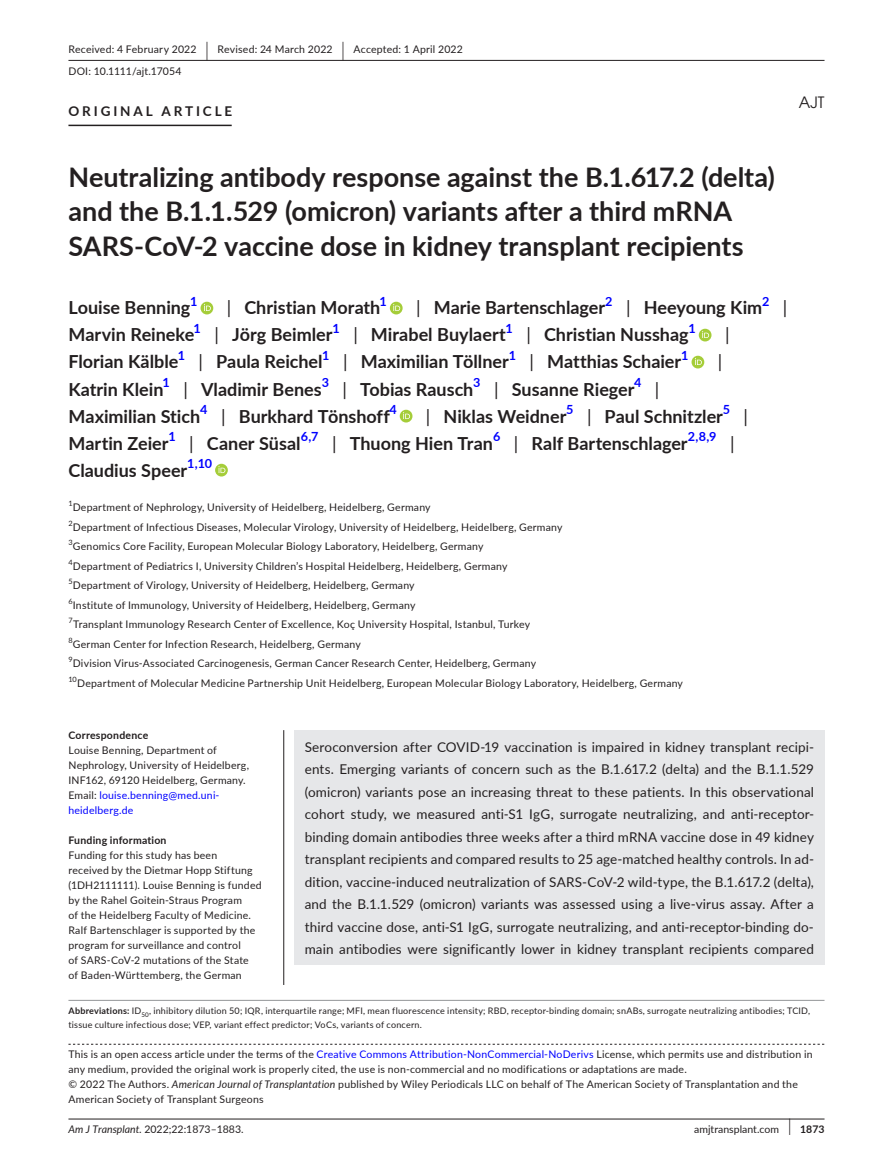
<style>
.page{position:relative;width:893px;height:1174px;background:#fff}
.page>*{position:absolute;margin:0;border:0;box-sizing:border-box;transform-origin:0 0}
.t1{font:700 27px/34.5px "Lato";letter-spacing:-.005em;color:#231f20}
.t2{font:700 18px/27px "Lato";color:#231f20}
.t3{font:18px "Lato";color:#231f20}
.t4{font:15.6px "Avant Garde";color:#231f20}
.t5{font:13.5px/22.5px "Lato";letter-spacing:.01em;color:#231f20;text-align:justify}
.t6{font:700 13.5px "Lato";letter-spacing:.215em;color:#231f20}
.t7{font:700 12.6px "Lato";color:#00f}
.t8{font:10.5px/15px "Lato";letter-spacing:.02em;color:#231f20}
.t9{font:10.5px "Lato";color:#231f20}
.t10{font:700 10.5px "Lato";letter-spacing:.02em;color:#231f20}
.t11{font:9px/13.5px "Lato";letter-spacing:.025em;color:#231f20}
.s1{font-size:19.65px}
.s2{font-weight:400}
.s3{color:#00f}
.s4{font-weight:700}
.s5{font-style:italic}
.s6{font-weight:400;font-size:17.4px}
</style>
<div class="page">
<hr style="left:68px;top:1118px;width:756px;height:1px;background:#231f20">
<hr style="left:68px;top:60px;width:756px;height:1px;background:#231f20">
<hr style="left:68px;top:125px;width:164px;height:1px;background:#231f20">
<div style="left:201px;top:302px;width:12px;height:12px;background:#a5cd39;border-radius:50%"></div>
<svg style="left:204px;top:304px;width:7px;height:7px"></svg>
<div style="left:390px;top:302px;width:13px;height:12px;background:#a5cd39;border-radius:50%"></div>
<svg style="left:393px;top:304px;width:7px;height:7px"></svg>
<div style="left:699px;top:329px;width:12px;height:12px;background:#a5cd39;border-radius:50%"></div>
<svg style="left:702px;top:331px;width:7px;height:7px"></svg>
<div style="left:691px;top:356px;width:13px;height:12px;background:#a5cd39;border-radius:50%"></div>
<svg style="left:695px;top:358px;width:7px;height:7px"></svg>
<div style="left:400px;top:410px;width:12px;height:12px;background:#a5cd39;border-radius:50%"></div>
<svg style="left:403px;top:412px;width:7px;height:7px"></svg>
<svg style="left:215px;top:464px;width:13px;height:12px"></svg>
<svg style="left:218px;top:466px;width:7px;height:7px"></svg>
<svg style="left:68px;top:1043px;width:756px;height:1px"></svg>
<hr style="left:68px;top:1000px;width:756px;height:1px;background:#939598">
<div style="left:294px;top:730px;width:530px;height:234px;background:#e6e7e9"></div>
<hr style="left:283px;top:730px;width:1px;height:255px;background:#231f20">
<p class="t8" style="left:68px;top:38px;width:396px;line-height:21.8px">Received: 4 February 2022 <span class="s1">|</span> Revised: 24 March 2022 <span class="s1">|</span> Accepted: 1 April 2022<br>DOI: 10.1111/ajt.17054</p>
<p class="t6" style="left:68px;top:101px;width:165px">ORIGINAL ARTICLE</p>
<h3 class="t4" style="left:799px;top:93px;width:27px">AJT</h3>
<h1 class="t1" style="left:68px;top:159px;width:708px">Neutralizing antibody response against the B.1.617.2 (delta) and the B.1.1.529 (omicron) variants after a third mRNA<br>SARS-CoV-2 vaccine dose in kidney transplant recipients</h1>
<h2 class="t2" style="left:68px;top:294px;width:124px">Louise Benning</h2>
<p class="t7" style="left:190px;top:292px;width:9px">1</p>
<h2 class="t2" style="left:227px;top:294px;width:155px"><span class="s2">|</span> Christian Morath</h2>
<p class="t7" style="left:380px;top:292px;width:9px">1</p>
<h2 class="t2" style="left:416px;top:294px;width:191px"><span class="s2">|</span> Marie Bartenschlager</h2>
<p class="t7" style="left:605px;top:292px;width:9px">2</p>
<h2 class="t2" style="left:626px;top:294px;width:138px"><span class="s2">|</span> Heeyoung Kim</h2>
<p class="t7" style="left:762px;top:292px;width:9px">2</p>
<h2 class="t3" style="left:783px;top:295px;width:6px">|</h2>
<h2 class="t2" style="left:68px;top:321px;width:127px">Marvin Reineke</h2>
<p class="t7" style="left:194px;top:319px;width:9px">1</p>
<h2 class="t2" style="left:214px;top:321px;width:120px"><span class="s2">|</span> Jörg Beimler</h2>
<p class="t7" style="left:333px;top:319px;width:9px">1</p>
<h2 class="t2" style="left:353px;top:321px;width:154px"><span class="s2">|</span> Mirabel Buylaert</h2>
<p class="t7" style="left:506px;top:319px;width:9px">1</p>
<h2 class="t2" style="left:526px;top:321px;width:164px"><span class="s2">|</span> Christian Nusshag</h2>
<p class="t7" style="left:688px;top:319px;width:9px">1</p>
<h2 class="t3" style="left:725px;top:322px;width:6px">|</h2>
<h2 class="t2" style="left:68px;top:348px;width:112px">Florian Kälble</h2>
<p class="t7" style="left:178px;top:346px;width:9px">1</p>
<h2 class="t2" style="left:199px;top:348px;width:126px"><span class="s2">|</span> Paula Reichel</h2>
<p class="t7" style="left:322px;top:346px;width:9px">1</p>
<h2 class="t2" style="left:343px;top:348px;width:167px"><span class="s2">|</span> Maximilian Töllner</h2>
<p class="t7" style="left:509px;top:346px;width:9px">1</p>
<h2 class="t2" style="left:530px;top:348px;width:153px"><span class="s2">|</span> Matthias Schaier</h2>
<p class="t7" style="left:681px;top:346px;width:9px">1</p>
<h2 class="t3" style="left:718px;top:349px;width:6px">|</h2>
<h2 class="t2" style="left:68px;top:375px;width:97px">Katrin Klein</h2>
<p class="t7" style="left:163px;top:373px;width:9px">1</p>
<h2 class="t2" style="left:183px;top:375px;width:140px"><span class="s2">|</span> Vladimir Benes</h2>
<p class="t7" style="left:322px;top:373px;width:9px">3</p>
<h2 class="t2" style="left:343px;top:375px;width:132px"><span class="s2">|</span> Tobias Rausch</h2>
<p class="t7" style="left:473px;top:373px;width:9px">3</p>
<h2 class="t2" style="left:494px;top:375px;width:142px"><span class="s2">|</span> Susanne Rieger</h2>
<p class="t7" style="left:634px;top:373px;width:9px">4</p>
<h2 class="t3" style="left:655px;top:376px;width:6px">|</h2>
<h2 class="t2" style="left:68px;top:402px;width:330px">Maximilian Stich<sup>4</sup> <span class="s2">|</span> Burkhard Tönshoff<sup>4</sup></h2>
<h2 class="t2" style="left:68px;top:402px;width:681px;text-indent:358px"><span class="s2">|</span> Niklas Weidner<sup>5</sup> <span class="s2">|</span> Paul Schnitzler<sup>5</sup> <span class="s2">|<br></span>Martin Zeier<sup>1</sup> <span class="s2">|</span> Caner Süsal<sup>6,7</sup> <span class="s2">|</span> Thuong Hien Tran<sup>6</sup> <span class="s2">|</span> Ralf Bartenschlager<sup>2,8,9</sup> <span class="s2">|<br></span>Claudius Speer<sup>1,10</sup></h2>
<p class="t8" style="left:68px;top:497px;width:616px;line-height:19.5px"><sup>1</sup>Department of Nephrology, University of Heidelberg, Heidelberg, Germany<br><sup>2</sup>Department of Infectious Diseases, Molecular Virology, University of Heidelberg, Heidelberg, Germany<br><sup>3</sup>Genomics Core Facility, European Molecular Biology Laboratory, Heidelberg, Germany<br><sup>4</sup>Department of Pediatrics I, University Children’s Hospital Heidelberg, Heidelberg, Germany<br><sup>5</sup>Department of Virology, University of Heidelberg, Heidelberg, Germany<br><sup>6</sup>Institute of Immunology, University of Heidelberg, Heidelberg, Germany<br><sup>7</sup>Transplant Immunology Research Center of Excellence, Koç University Hospital, Istanbul, Turkey<br><sup>8</sup>German Center for Infection Research, Heidelberg, Germany<br><sup>9</sup>Division Virus-Associated Carcinogenesis, German Cancer Research Center, Heidelberg, Germany<br><sup>10</sup>Department of Molecular Medicine Partnership Unit Heidelberg, European Molecular Biology Laboratory, Heidelberg, Germany</p>
<p class="t10" style="left:68px;top:727px;width:81px">Correspondence</p>
<p class="t8" style="left:68px;top:742px;width:182px">Louise Benning, Department of<br>Nephrology, University of Heidelberg,<br>INF162, 69120 Heidelberg, Germany.<br>Email: <span class="s3">louise.benning@med.uni&shy;heidelberg.de</span></p>
<p class="t10" style="left:68px;top:832px;width:100px">Funding information</p>
<p class="t8" style="left:68px;top:847px;width:195px">Funding for this study has been<br>received by the Dietmar Hopp Stiftung (1DH2111111). Louise Benning is funded by the Rahel Goitein-Straus Program<br>of the Heidelberg Faculty of Medicine.<br>Ralf Bartenschlager is supported by the program for surveillance and control<br>of SARS-CoV-2 mutations of the State<br>of Baden-Württemberg, the German</p>
<p class="t5" style="left:305px;top:734px;width:511px">Seroconversion after COVID-19 vaccination is impaired in kidney transplant recipi&shy;ents. Emerging variants of concern such as the B.1.617.2 (delta) and the B.1.1.529 (omicron) variants pose an increasing threat to these patients. In this observational cohort study, we measured anti-S1 IgG, surrogate neutralizing, and anti-receptor&shy;binding domain antibodies three weeks after a third mRNA vaccine dose in 49 kidney transplant recipients and compared results to 25 age-matched healthy controls. In ad&shy;dition, vaccine-induced neutralization of SARS-CoV-2 wild-type, the B.1.617.2 (delta), and the B.1.1.529 (omicron) variants was assessed using a live-virus assay. After a third vaccine dose, anti-S1 IgG, surrogate neutralizing, and anti-receptor-binding do&shy;main antibodies were significantly lower in kidney transplant recipients compared</p>
<p class="t11" style="left:68px;top:1003px;width:743px"><span class="s4">Abbreviations:</span> ID<sub>50</sub>, inhibitory dilution 50; IQR, interquartile range; MFI, mean fluorescence intensity; RBD, receptor-binding domain; snABs, surrogate neutralizing antibodies; TCID, tissue culture infectious dose; VEP, variant effect predictor; VoCs, variants of concern.</p>
<p class="t8" style="left:68px;top:1046px;width:746px">This is an open access article under the terms of the <span class="s3">Creative Commons Attribution-NonCommercial-NoDerivs</span> License, which permits use and distribution in any medium, provided the original work is properly cited, the use is non-commercial and no modifications or adaptations are made.<br>© 2022 The Authors. <span class="s5">American Journal of Transplantation</span> published by Wiley Periodicals LLC on behalf of The American Society of Transplantation and the American Society of Transplant Surgeons</p>
<p class="t9" style="left:68px;top:1121px;width:177px"><span class="s5">Am J Transplant.</span> 2022;22:1873–1883.</p>
<p class="t10" style="left:788px;top:1121px;width:38px"><span class="s6">|</span> 1873</p>
<p class="t9" style="left:694px;top:1121px;width:86px">amjtransplant.com</p>
</div>
